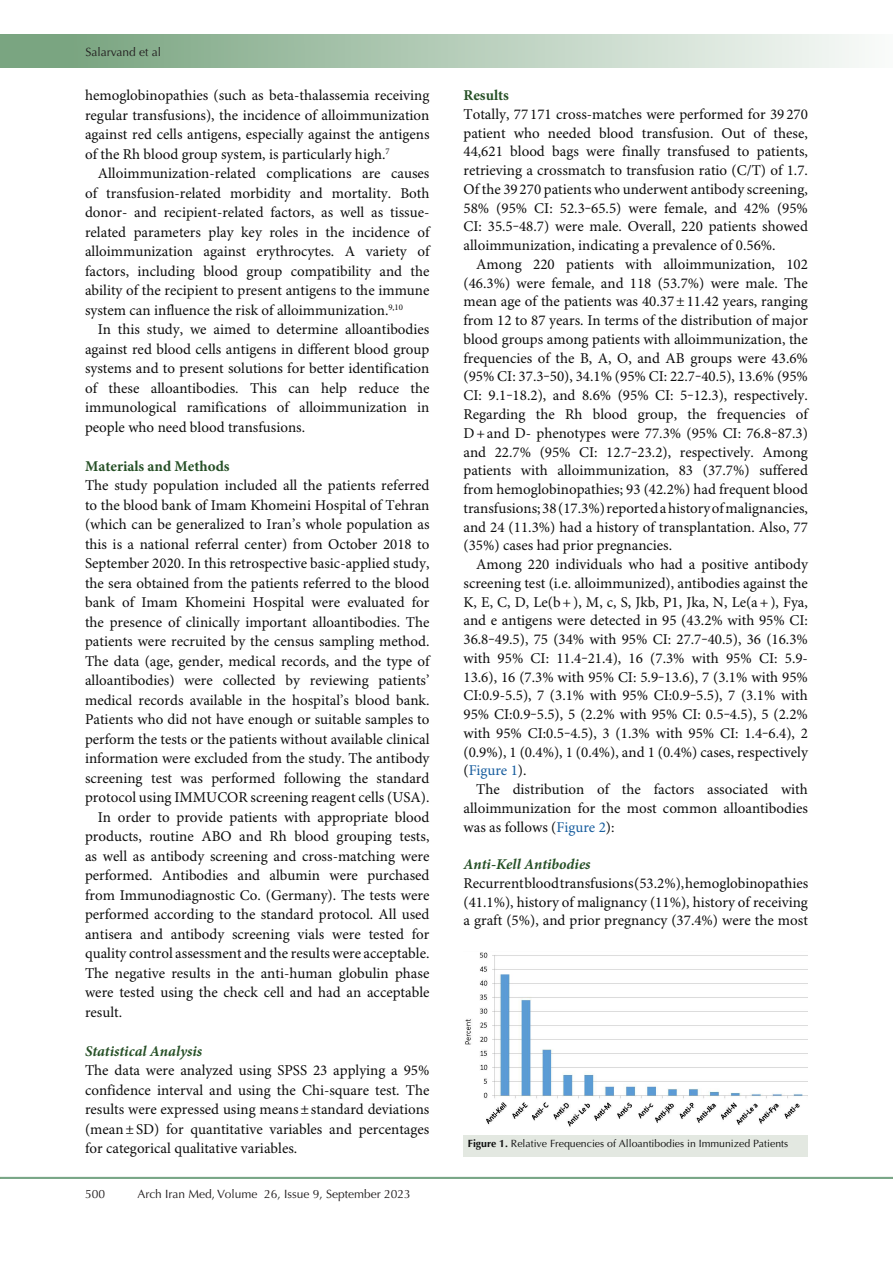
<style>
.page{position:relative;width:893px;height:1263px;background:#fff}
.page>*{position:absolute;margin:0;border:0;box-sizing:border-box;transform-origin:0 0}
.t1{font:15px/19.5px "Minion Pro";color:#0d0d0d;text-align:justify}
.t2{font:italic 700 15px "Minion Pro";color:#265026}
.t3{font:700 15px "Minion Pro";color:#265026}
.t4{font:12px "Optima LT Std";color:#231f20}
.t5{font:10.5px "Optima LT Std";color:#0d0d0d}
.s1{color:#175d9e}
.s2{font-weight:700}
</style>
<div class="page">
<div style="left:0;top:1177px;width:893px;height:2px;background:#0099e5;border:1px solid #7aa581"></div>
<div style="left:0;top:35px;width:893px;height:33px;background:linear-gradient(to right,#719f78,#f9fbf9)"></div>
<div style="left:463px;top:1135px;width:345px;height:22px;background:#e3e8e1"></div>
<img style="left:465px;top:952px;width:343px;height:174px">
<p class="t4" style="left:85px;top:45px;width:77px">Salarvand et al</p>
<p class="t1" style="left:85px;top:86px;width:346px">hemoglobinopathies (such as beta-thalassemia receiving regular transfusions), the incidence of alloimmunization against red cells antigens, especially against the antigens of the Rh blood group system, is particularly high.<sup>7</sup></p>
<p class="t1" style="left:85px;top:164px;width:346px;text-indent:13px">Alloimmunization-related complications are causes of transfusion-related morbidity and mortality. Both donor- and recipient-related factors, as well as tissue&shy;related parameters play key roles in the incidence of alloimmunization against erythrocytes. A variety of factors, including blood group compatibility and the ability of the recipient to present antigens to the immune system can influence the risk of alloimmunization.<sup>9,10</sup></p>
<p class="t1" style="left:85px;top:320px;width:346px;text-indent:13px">In this study, we aimed to determine alloantibodies against red blood cells antigens in different blood group systems and to present solutions for better identification of these alloantibodies. This can help reduce the immunological ramifications of alloimmunization in people who need blood transfusions.</p>
<p class="t3" style="left:85px;top:455px;width:146px">Materials and Methods</p>
<p class="t1" style="left:85px;top:476px;width:346px">The study population included all the patients referred to the blood bank of Imam Khomeini Hospital of Tehran (which can be generalized to Iran’s whole population as this is a national referral center) from October 2018 to September 2020. In this retrospective basic-applied study, the sera obtained from the patients referred to the blood bank of Imam Khomeini Hospital were evaluated for the presence of clinically important alloantibodies. The patients were recruited by the census sampling method.<br>The data (age, gender, medical records, and the type of alloantibodies) were collected by reviewing patients’ medical records available in the hospital’s blood bank.<br>Patients who did not have enough or suitable samples to perform the tests or the patients without available clinical information were excluded from the study. The antibody screening test was performed following the standard protocol using IMMUCOR screening reagent cells (USA).</p>
<p class="t1" style="left:85px;top:808px;width:346px;text-indent:13px">In order to provide patients with appropriate blood products, routine ABO and Rh blood grouping tests, as well as antibody screening and cross-matching were performed. Antibodies and albumin were purchased from Immunodiagnostic Co. (Germany). The tests were performed according to the standard protocol. All used antisera and antibody screening vials were tested for quality control assessment and the results were acceptable.<br>The negative results in the anti-human globulin phase were tested using the check cell and had an acceptable result.</p>
<p class="t2" style="left:85px;top:1040px;width:119px">Statistical Analysis</p>
<p class="t1" style="left:85px;top:1061px;width:346px">The data were analyzed using SPSS 23 applying a 95% confidence interval and using the Chi-square test. The results were expressed using means±standard deviations (mean±SD) for quantitative variables and percentages for categorical qualitative variables.</p>
<p class="t4" style="left:85px;top:1187px;width:22px">500</p>
<p class="t4" style="left:138px;top:1187px;width:275px">Arch Iran Med, Volume 26, Issue 9, September 2023</p>
<p class="t3" style="left:463px;top:85px;width:47px">Results</p>
<p class="t1" style="left:463px;top:105px;width:346px;line-height:18.8px">Totally, 77 171 cross-matches were performed for 39 270 patient who needed blood transfusion. Out of these, 44,621 blood bags were finally transfused to patients, retrieving a crossmatch to transfusion ratio (C/T) of 1.7.<br>Of the 39 270 patients who underwent antibody screening, 58% (95% CI: 52.3‒65.5) were female, and 42% (95% CI: 35.5‒48.7) were male. Overall, 220 patients showed alloimmunization, indicating a prevalence of 0.56%.</p>
<p class="t1" style="left:463px;top:255px;width:346px;line-height:18.8px;text-indent:13px">Among 220 patients with alloimmunization, 102 (46.3%) were female, and 118 (53.7%) were male. The mean age of the patients was 40.37±11.42 years, ranging from 12 to 87 years. In terms of the distribution of major blood groups among patients with alloimmunization, the frequencies of the B, A, O, and AB groups were 43.6% (95% CI: 37.3‒50), 34.1% (95% CI: 22.7‒40.5), 13.6% (95% CI: 9.1‒18.2), and 8.6% (95% CI: 5‒12.3), respectively.<br>Regarding the Rh blood group, the frequencies of D+and D- phenotypes were 77.3% (95% CI: 76.8‒87.3) and 22.7% (95% CI: 12.7‒23.2), respectively. Among patients with alloimmunization, 83 (37.7%) suffered from hemoglobinopathies; 93 (42.2%) had frequent blood transfusions; 38 (17.3%) reported a history of malignancies, and 24 (11.3%) had a history of transplantation. Also, 77 (35%) cases had prior pregnancies.</p>
<p class="t1" style="left:463px;top:555px;width:346px;line-height:18.8px;text-indent:13px">Among 220 individuals who had a positive antibody screening test (i.e. alloimmunized), antibodies against the K, E, C, D, Le(b+), M, c, S, Jkb, P1, Jka, N, Le(a+), Fya, and e antigens were detected in 95 (43.2% with 95% CI:<br>36.8‒49.5), 75 (34% with 95% CI: 27.7‒40.5), 36 (16.3% with 95% CI: 11.4‒21.4), 16 (7.3% with 95% CI: 5.9- 13.6), 16 (7.3% with 95% CI: 5.9‒13.6), 7 (3.1% with 95% CI:0.9-5.5), 7 (3.1% with 95% CI:0.9‒5.5), 7 (3.1% with 95% CI:0.9‒5.5), 5 (2.2% with 95% CI: 0.5‒4.5), 5 (2.2% with 95% CI:0.5‒4.5), 3 (1.3% with 95% CI: 1.4‒6.4), 2 (0.9%), 1 (0.4%), 1 (0.4%), and 1 (0.4%) cases, respectively (<span class="s1">Figure 1</span>).</p>
<p class="t1" style="left:463px;top:780px;width:346px;line-height:18.8px;text-indent:13px">The distribution of the factors associated with alloimmunization for the most common alloantibodies was as follows (<span class="s1">Figure 2</span>):</p>
<p class="t2" style="left:463px;top:853px;width:129px">Anti-Kell Antibodies</p>
<p class="t1" style="left:463px;top:874px;width:346px;line-height:18.8px">Recurrent blood transfusions (53.2%), hemoglobinopathies (41.1%), history of malignancy (11%), history of receiving a graft (5%), and prior pregnancy (37.4%) were the most</p>
<p class="t5" style="left:468px;top:1137px;width:322px"><span class="s2">Figure 1.</span> Relative Frequencies of Alloantibodies in Immunized Patients</p>
</div>
